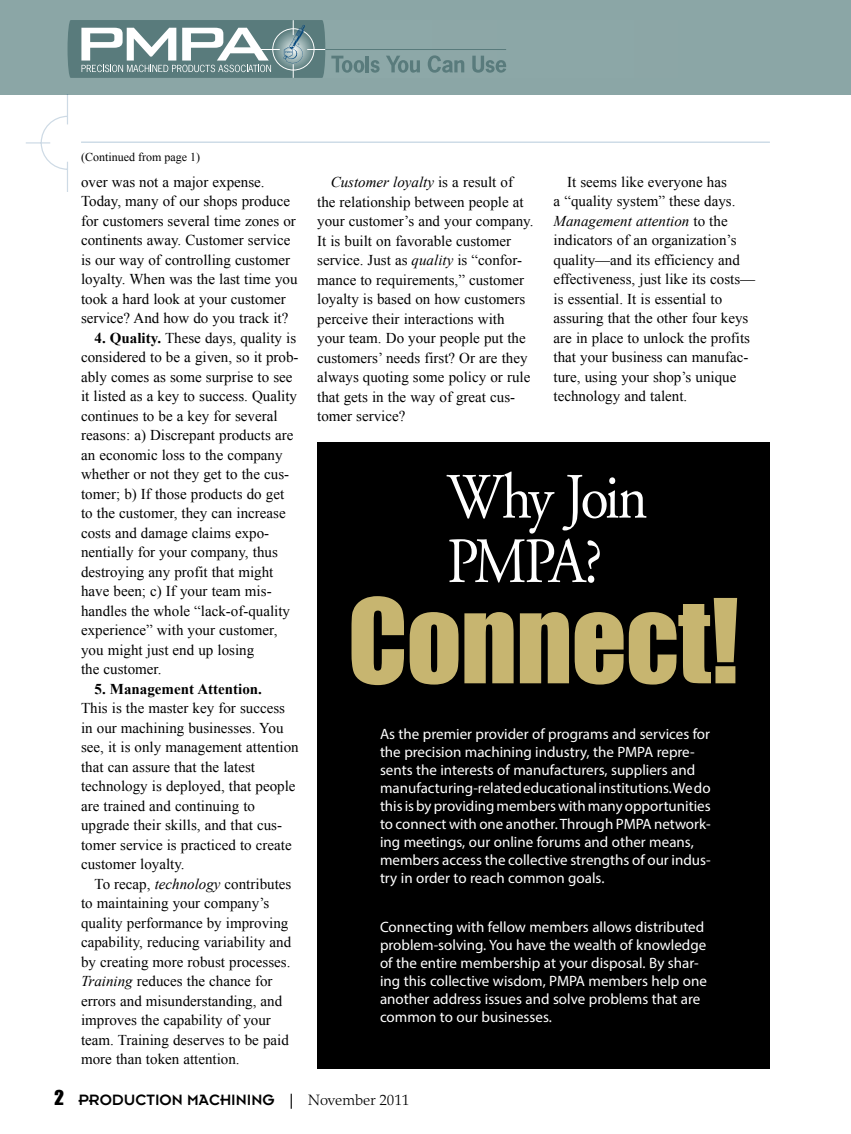
<style>
.page{position:relative;width:851px;height:1134px;background:#fff}
.page>*{position:absolute;margin:0;border:0;box-sizing:border-box;transform-origin:0 0}
.t1{font:108px "Impact";letter-spacing:-.01em;color:#c7b570}
.t2{font:64.35px/64.3px "Adobe Garamond Pro";letter-spacing:-.07em;color:#fff;scale:.9 1}
.t3{font:16.5px "Insignia LT Std";color:#000}
.t4{font:15px/19.5px "Times New Roman";color:#000}
.t5{font:15px/18px "Myriad Pro";color:#fff}
.t6{font:700 15px "Times New Roman";color:#000}
.t7{font:12px "Times New Roman";color:#000}
.s1{font-weight:700}
.s2{font-style:italic}
.s3{font-family:"Impact LT Std";font-size:21px}
.s4{font-family:"Palatino LT Std";font-weight:500;font-size:15px}
.s5{font-family:"Palatino LT Std";font-weight:300;font-size:15px}
</style>
<div class="page">
<div style="left:0;top:0;width:850px;height:94px;background:#8ba6a6"></div>
<hr style="left:325px;top:49px;width:181px;height:1px;background:#597b7c">
<svg style="left:68px;top:20px;width:296px;height:58px"></svg>
<hr style="left:366px;top:56px;width:3px;height:16px;background:#597b7c">
<svg style="left:370px;top:60px;width:9px;height:13px"></svg>
<svg style="left:386px;top:56px;width:34px;height:17px"></svg>
<svg style="left:427px;top:55px;width:37px;height:18px"></svg>
<svg style="left:472px;top:56px;width:34px;height:17px"></svg>
<svg style="left:26px;top:94px;width:42px;height:97px"></svg>
<hr style="left:81px;top:141px;width:689px;height:2px;background:#004b85">
<div style="left:317px;top:442px;width:453px;height:627px;background:#000"></div>
<p class="t7" style="left:81px;top:148px;width:120px">(Continued from page 1)</p>
<p class="t4" style="left:81px;top:172px;width:218px">over was not a major expense.<br>Today, many of our shops produce for customers several time zones or continents away. Customer service is our way of controlling customer loyalty. When was the last time you took a hard look at your customer service? And how do you track it?</p>
<p class="t4" style="left:81px;top:328px;width:219px;text-indent:13px"><span class="s1">4. Quality.</span> These days, quality is considered to be a given, so it prob&shy;ably comes as some surprise to see it listed as a key to success. Quality continues to be a key for several reasons: a) Discrepant products are an economic loss to the company whether or not they get to the cus&shy;tomer; b) If those products do get to the customer, they can increase costs and damage claims expo&shy;nentially for your company, thus destroying any profit that might have been; c) If your team mis&shy;handles the whole “lack-of-quality experience” with your customer, you might just end up losing<br>the customer.</p>
<p class="t6" style="left:94px;top:679px;width:169px">5. Management Attention.</p>
<p class="t4" style="left:81px;top:698px;width:219px">This is the master key for success in our machining businesses. You see, it is only management attention that can assure that the latest technology is deployed, that people are trained and continuing to upgrade their skills, and that cus&shy;tomer service is practiced to create customer loyalty.</p>
<p class="t4" style="left:81px;top:874px;width:212px;text-indent:14px">To recap, <span class="s2">technology</span> contributes to maintaining your company’s quality performance by improving capability, reducing variability and by creating more robust processes.<br><span class="s2">Training</span> reduces the chance for errors and misunderstanding, and improves the capability of your team. Training deserves to be paid more than token attention.</p>
<p class="t4" style="left:317px;top:172px;width:218px;text-indent:14px"><span class="s2">Customer loyalty</span> is a result of the relationship between people at your customer’s and your company.<br>It is built on favorable customer service. Just as <span class="s2">quality</span> is “confor&shy;mance to requirements,” customer loyalty is based on how customers perceive their interactions with your team. Do your people put the customers’ needs first? Or are they always quoting some policy or rule that gets in the way of great cus&shy;tomer service?</p>
<p class="t4" style="left:553px;top:172px;width:203px;text-indent:14px">It seems like everyone has<br>a “quality system” these days.<br><span class="s2">Management attention</span> to the indicators of an organization’s quality—and its efficiency and effectiveness, just like its costs— is essential. It is essential to assuring that the other four keys are in place to unlock the profits that your business can manufac&shy;ture, using your shop’s unique technology and talent.</p>
<h2 class="t2" style="left:447px;top:467px;width:224px">Why Join<br>PMPA?</h2>
<h1 class="t1" style="left:348px;top:557px;width:393px">CONNECT!</h1>
<p class="t5" style="left:380px;top:724px;width:332px">As the premier provider of programs and services for the precision machining industry, the PMPA repre&shy;sents the interests of manufacturers, suppliers and manufacturing-related educational institutions. We do this is by providing members with many opportunities to connect with one another. Through PMPA network&shy;ing meetings, our online forums and other means, members access the collective strengths of our indus&shy;try in order to reach common goals.</p>
<p class="t5" style="left:380px;top:918px;width:328px">Connecting with fellow members allows distributed problem-solving. You have the wealth of knowledge of the entire membership at your disposal. By shar&shy;ing this collective wisdom, PMPA members help one another address issues and solve problems that are common to our businesses.</p>
<p class="t3" style="left:54px;top:1092px;width:357px"><span class="s3">2</span> PRODUCTION MACHINING <span class="s4">|</span> <span class="s5">November 2011</span></p>
</div>
